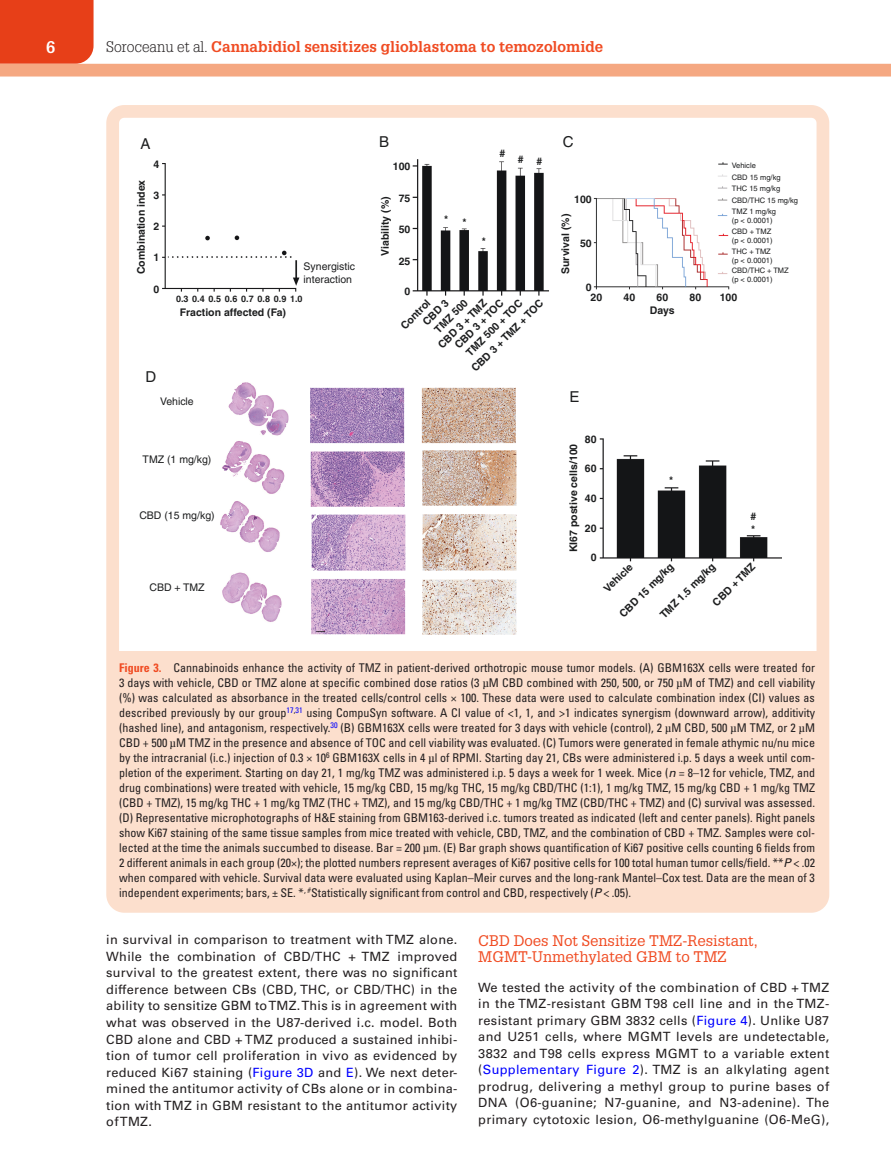
<style>
.page{position:relative;width:891px;height:1175px;background:#fff}
.page>*{position:absolute;margin:0;border:0;box-sizing:border-box;transform-origin:0 0}
.t1{font:700 16.5px "Glypha LT Std";color:#fff}
.t2{font:15px "Glypha LT Std Bold 2";color:#f04b22}
.HeadB{font:15px/16.5px "Glypha LT Std";color:#f04b22}
.t3{font:15px "Helvetica 3";color:#1d1e1f}
.TextInd{font:12.75px/16.5px "Univers LT Std";letter-spacing:.02em;color:#231f20;text-align:justify}
.Text{font:12.75px/16.5px "Univers LT Std";letter-spacing:.025em;color:#231f20;text-align:justify}
.FigCapt{font:condensed 12px/15px "Univers LT Std";color:#231f20;text-align:justify}
.t4{font:10.5px/10.1px "Helvetica Bold 3";color:#1d1e1f}
.t5{font:10.5px/12.6px "Helvetica 3";color:#1d1e1f}
.t6{font:9px "Helvetica Bold 3";color:#1d1e1f}
.t7{font:7.5px/9px "Helvetica 3";color:#1d1e1f}
.s1{font-family:"Glypha LT Std";font-weight:300;color:#231f20}
.s2{font-weight:700;color:#f04b22}
.s3{font-family:"Gandhari Unicode";font-stretch:normal}
.s4{font-style:italic;font-stretch:normal}
.s5{color:#00f}
</style>
<div class="page">
<div style="left:0;top:0;width:94px;height:64px;background:#e73f18"></div>
<div style="left:0;top:64px;width:891px;height:12px;background:#f5a882"></div>
<div style="left:110px;top:651px;width:716px;height:253px;background:#fcdfcd"></div>
<img style="left:163px;top:160px;width:619px;height:474px">
<div style="left:106px;top:105px;width:723px;height:807px;border:13px solid #fcdfcd;border-radius:12px"></div>
<h1 class="t1" style="left:46px;top:37px;width:11px">6</h1>
<p class="t2" style="left:106px;top:37px;width:498px"><span class="s1">Soroceanu et al.</span> Cannabidiol sensitizes glioblastoma to temozolomide</p>
<p class="t3" style="left:140px;top:135px;width:12px">A</p>
<p class="t3" style="left:379px;top:133px;width:12px">B</p>
<p class="t3" style="left:563px;top:133px;width:12px">C</p>
<p class="t4" style="left:499px;top:148px;width:7px">#</p>
<p class="t4" style="left:518px;top:155px;width:26px"># #</p>
<p class="t4" style="left:153px;top:159px;width:7px">4</p>
<p class="t7" style="left:732px;top:159px;width:50px;line-height:11.9px">Vehicle<br>CBD 15 mg/kg</p>
<p class="t7" style="left:732px;top:196px;width:68px">CBD/THC 15 mg/kg</p>
<p class="t4" style="left:393px;top:161px;width:19px">100</p>
<p class="t4" style="left:136px;top:274px;width:96px;rotate:-90deg">Combination index</p>
<p class="t7" style="left:732px;top:184px;width:50px">THC 15 mg/kg</p>
<p class="t7" style="left:732px;top:207px;width:46px">TMZ 1 mg/kg (p &lt; 0.0001)</p>
<p class="t7" style="left:732px;top:227px;width:42px">CBD + TMZ (p &lt; 0.0001)</p>
<p class="t7" style="left:732px;top:247px;width:42px">THC + TMZ (p &lt; 0.0001)</p>
<p class="t7" style="left:732px;top:266px;width:58px">CBD/THC + TMZ (p &lt; 0.0001)</p>
<p class="t4" style="left:153px;top:190px;width:7px">3</p>
<p class="t4" style="left:153px;top:221px;width:7px">2</p>
<p class="t4" style="left:153px;top:252px;width:7px">1</p>
<p class="t4" style="left:399px;top:193px;width:13px">75</p>
<p class="t4" style="left:399px;top:224px;width:13px">50</p>
<p class="t4" style="left:399px;top:256px;width:13px">25</p>
<p class="t4" style="left:574px;top:194px;width:19px">100</p>
<p class="t4" style="left:580px;top:238px;width:13px">50</p>
<p class="t4" style="left:380px;top:256px;width:61px;rotate:-90deg">Viability (%)</p>
<p class="t4" style="left:560px;top:274px;width:61px;rotate:-90deg">Survival (%)</p>
<p class="t4" style="left:444px;top:216px;width:24px">* *</p>
<p class="t4" style="left:482px;top:236px;width:6px">*</p>
<p class="t5" style="left:304px;top:260px;width:53px">Synergistic interaction</p>
<p class="t4" style="left:591px;top:282px;width:13px;text-indent:-5px">0<br>20</p>
<p class="t4" style="left:624px;top:292px;width:13px">40</p>
<p class="t4" style="left:650px;top:290px;width:26px;line-height:13px;text-align:center">60<br>Days</p>
<p class="t4" style="left:690px;top:292px;width:13px">80</p>
<p class="t4" style="left:720px;top:292px;width:19px">100</p>
<p class="t4" style="left:153px;top:284px;width:7px">0</p>
<p class="t4" style="left:405px;top:286px;width:7px">0</p>
<p class="t6" style="left:176px;top:293px;width:128px">0.3 0.4 0.5 0.6 0.7 0.8 0.9 1.0</p>
<p class="t4" style="left:453px;top:343px;width:66px;rotate:-45deg">CBD 3 + TOC</p>
<p class="t4" style="left:464px;top:350px;width:76px;rotate:-45deg">TMZ 500 + TOC</p>
<p class="t4" style="left:470px;top:366px;width:98px;rotate:-45deg">CBD 3 + TMZ + TOC</p>
<p class="t4" style="left:436px;top:343px;width:65px;rotate:-45deg">CBD 3 + TMZ</p>
<p class="t4" style="left:433px;top:327px;width:44px;rotate:-45deg">TMZ 500</p>
<p class="t4" style="left:411px;top:310px;width:33px;line-height:12.9px;text-indent:-18px;rotate:-45deg">Control<br>CBD 3</p>
<p class="t4" style="left:180px;top:307px;width:108px">Fraction affected (Fa)</p>
<p class="t3" style="left:145px;top:367px;width:12px">D</p>
<p class="t5" style="left:160px;top:395px;width:35px">Vehicle</p>
<p class="t5" style="left:143px;top:452px;width:70px">TMZ (1 mg/kg)</p>
<p class="t5" style="left:139px;top:508px;width:77px">CBD (15 mg/kg)</p>
<p class="t5" style="left:149px;top:580px;width:57px">CBD + TMZ</p>
<p class="t3" style="left:569px;top:388px;width:12px">E</p>
<p class="t4" style="left:585px;top:434px;width:13px">80</p>
<p class="t4" style="left:568px;top:552px;width:110px;rotate:-90deg">KI67 postive cells/100</p>
<p class="t4" style="left:585px;top:463px;width:13px">60</p>
<p class="t4" style="left:585px;top:493px;width:13px">40</p>
<p class="t4" style="left:585px;top:523px;width:13px">20</p>
<p class="t4" style="left:669px;top:475px;width:6px">*</p>
<p class="t4" style="left:751px;top:511px;width:7px">#</p>
<p class="t4" style="left:751px;top:524px;width:6px">*</p>
<p class="t4" style="left:591px;top:552px;width:7px">0</p>
<p class="t4" style="left:618px;top:611px;width:73px;rotate:-45deg">CBD 15 mg/kg</p>
<p class="t4" style="left:711px;top:600px;width:57px;rotate:-45deg">CBD + TMZ</p>
<p class="t4" style="left:602px;top:587px;width:38px;rotate:-45deg">Vehicle</p>
<p class="t4" style="left:658px;top:613px;width:74px;rotate:-45deg">TMZ 1.5 mg/kg</p>
<p class="FigCapt" style="left:119px;top:660px;width:698px"><span class="s2">Figure 3.</span> Cannabinoids enhance the activity of TMZ in patient-derived orthotropic mouse tumor models. (A) GBM163X cells were treated for 3 days with vehicle, CBD or TMZ alone at specific combined dose ratios (3 <span class="s3">µ</span>M CBD combined with 250, 500, or 750 <span class="s3">µ</span>M of TMZ) and cell viability (%) was calculated as absorbance in the treated cells/control cells × 100. These data were used to calculate combination index (CI) values as described previously by our group<sup>17</sup><sup>,</sup><sup>31</sup> using CompuSyn software. A CI value of &lt;1, 1, and &gt;1 indicates synergism (downward arrow), additivity (hashed line), and antagonism, respectively.<sup>30</sup> (B) GBM163X cells were treated for 3 days with vehicle (control), 2 <span class="s3">µ</span>M CBD, 500 <span class="s3">µ</span>M TMZ, or 2 <span class="s3">µ</span>M CBD + 500 <span class="s3">µ</span>M TMZ in the presence and absence of TOC and cell viability was evaluated. (C) Tumors were generated in female athymic nu/nu mice by the intracranial (i.c.) injection of 0.3 × 10<sup>6</sup> GBM163X cells in 4 <span class="s3">µ</span>l of RPMI. Starting day 21, CBs were administered i.p. 5 days a week until com&shy;pletion of the experiment. Starting on day 21, 1 mg/kg TMZ was administered i.p. 5 days a week for 1 week. Mice (<span class="s4">n</span> = 8–12 for vehicle, TMZ, and drug combinations) were treated with vehicle, 15 mg/kg CBD, 15 mg/kg THC, 15 mg/kg CBD/THC (1:1), 1 mg/kg TMZ, 15 mg/kg CBD + 1 mg/kg TMZ (CBD + TMZ), 15 mg/kg THC + 1 mg/kg TMZ (THC + TMZ), and 15 mg/kg CBD/THC + 1 mg/kg TMZ (CBD/THC + TMZ) and (C) survival was assessed. (D) Representative microphotographs of H&amp;E staining from GBM163-derived i.c. tumors treated as indicated (left and center panels). Right panels show Ki67 staining of the same tissue samples from mice treated with vehicle, CBD, TMZ, and the combination of CBD + TMZ. Samples were col&shy;lected at the time the animals succumbed to disease. Bar = 200 <span class="s3">µ</span>m. (E) Bar graph shows quantification of Ki67 positive cells counting 6 fields from 2 different animals in each group (20×); the plotted numbers represent averages of Ki67 positive cells for 100 total human tumor cells/field. **<span class="s4">P</span> &lt; .02 when compared with vehicle. Survival data were evaluated using Kaplan–Meir curves and the long-rank Mantel–Cox test. Data are the mean of 3 independent experiments; bars, ± SE. *<sup>,</sup> <sup>#</sup>Statistically significant from control and CBD, respectively (<span class="s4">P</span> &lt; .05).</p>
<p class="TextInd" style="left:106px;top:931px;width:353px">in survival in comparison to treatment with TMZ alone.<br>While the combination of CBD/THC + TMZ improved survival to the greatest extent, there was no significant difference between CBs (CBD, THC, or CBD/THC) in the ability to sensitize GBM to TMZ. This is in agreement with what was observed in the U87-derived i.c. model. Both CBD alone and CBD + TMZ produced a sustained inhibi&shy;tion of tumor cell proliferation in vivo as evidenced by reduced Ki67 staining (<span class="s5">Figure 3D</span> and <span class="s5">E</span>). We next deter&shy;mined the antitumor activity of CBs alone or in combina&shy;tion with TMZ in GBM resistant to the antitumor activity of TMZ.</p>
<h3 class="HeadB" style="left:478px;top:932px;width:281px">CBD Does Not Sensitize TMZ-Resistant,<br>MGMT-Unmethylated GBM to TMZ</h3>
<p class="Text" style="left:478px;top:979px;width:353px">We tested the activity of the combination of CBD + TMZ in the TMZ-resistant GBM T98 cell line and in the TMZ&shy;resistant primary GBM 3832 cells (<span class="s5">Figure 4</span>). Unlike U87 and U251 cells, where MGMT levels are undetectable, 3832 and T98 cells express MGMT to a variable extent (<span class="s5">Supplementary Figure 2</span>). TMZ is an alkylating agent prodrug, delivering a methyl group to purine bases of DNA (O6-guanine; N7-guanine, and N3-adenine). The primary cytotoxic lesion, O6-methylguanine (O6-MeG),</p>
</div>
